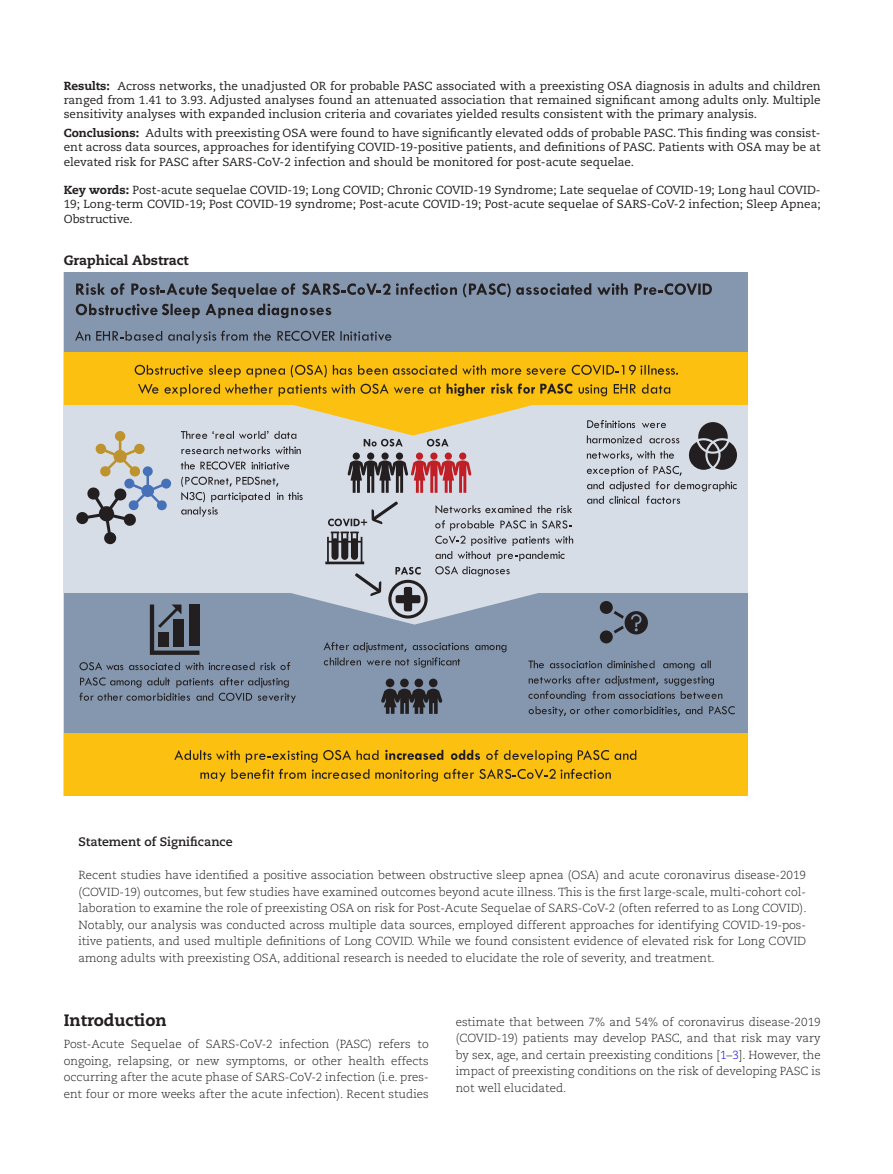
<style>
.page{position:relative;width:893px;height:1174px;background:#fff}
.page>*{position:absolute;margin:0;border:0;box-sizing:border-box;transform-origin:0 0}
.t1{font:800 16.5px "Caecilia LT Std";color:#231f20}
.t2{font:800 13.5px "Caecilia LT Std";color:#231f20}
.t3{font:700 12.3px "Caecilia LT Std";color:#231f20}
.t4{font:300 11.7px/16.5px "Caecilia LT Std";color:#231f20;text-align:justify}
.t5{font:11.7px/14.2px "Caecilia LT Std";color:#231f20;text-align:justify}
.s1{font-weight:800}
.s2{color:#00f}
</style>
<div class="page">
<div style="left:65px;top:341px;width:683px;height:63px;background:#fcc011"></div>
<div style="left:65px;top:272px;width:683px;height:80px;background:#8497af"></div>
<svg style="left:76px;top:283px;width:636px;height:15px"></svg>
<svg style="left:76px;top:304px;width:255px;height:14px"></svg>
<svg style="left:75px;top:331px;width:316px;height:12px"></svg>
<div style="left:65px;top:593px;width:683px;height:201px;background:#8497af"></div>
<div style="left:65px;top:733px;width:683px;height:62px;background:#fcc011"></div>
<svg style="left:174px;top:750px;width:205px;height:12px"></svg>
<svg style="left:385px;top:750px;width:95px;height:10px"></svg>
<svg style="left:486px;top:750px;width:150px;height:12px"></svg>
<svg style="left:200px;top:769px;width:411px;height:12px"></svg>
<svg style="left:76px;top:365px;width:661px;height:351px"></svg>
<p class="t5" style="left:64px;top:79px;width:758px"><span class="s1">Results:</span> Across networks, the unadjusted OR for probable PASC associated with a preexisting OSA diagnosis in adults and children ranged from 1.41 to 3.93. Adjusted analyses found an attenuated association that remained significant among adults only. Multiple sensitivity analyses with expanded inclusion criteria and covariates yielded results consistent with the primary analysis.</p>
<p class="t5" style="left:64px;top:126px;width:758px"><span class="s1">Conclusions:</span> Adults with preexisting OSA were found to have significantly elevated odds of probable PASC. This finding was consist&shy;ent across data sources, approaches for identifying COVID-19-positive patients, and definitions of PASC. Patients with OSA may be at elevated risk for PASC after SARS-CoV-2 infection and should be monitored for post-acute sequelae.</p>
<p class="t5" style="left:64px;top:183px;width:758px"><span class="s1">Key words:</span> Post-acute sequelae COVID-19; Long COVID; Chronic COVID-19 Syndrome; Late sequelae of COVID-19; Long haul COVID-19; Long-term COVID-19; Post COVID-19 syndrome; Post-acute COVID-19; Post-acute sequelae of SARS-CoV-2 infection; Sleep Apnea; Obstructive.</p>
<p class="t2" style="left:64px;top:252px;width:126px">Graphical Abstract</p>
<p class="t3" style="left:78px;top:834px;width:156px">Statement of Significance</p>
<p class="t4" style="left:78px;top:867px;width:730px">Recent studies have identified a positive association between obstructive sleep apnea (OSA) and acute coronavirus disease-2019 (COVID-19) outcomes, but few studies have examined outcomes beyond acute illness. This is the first large-scale, multi-cohort col&shy;laboration to examine the role of preexisting OSA on risk for Post-Acute Sequelae of SARS-CoV-2 (often referred to as Long COVID).<br>Notably, our analysis was conducted across multiple data sources, employed different approaches for identifying COVID-19-pos&shy;itive patients, and used multiple definitions of Long COVID. While we found consistent evidence of elevated risk for Long COVID among adults with preexisting OSA, additional research is needed to elucidate the role of severity, and treatment.</p>
<h1 class="t1" style="left:64px;top:1009px;width:104px">Introduction</h1>
<p class="t4" style="left:64px;top:1036px;width:366px">Post-Acute Sequelae of SARS-CoV-2 infection (PASC) refers to ongoing, relapsing, or new symptoms, or other health effects occurring after the acute phase of SARS-CoV-2 infection (i.e. pres&shy;ent four or more weeks after the acute infection). Recent studies</p>
<p class="t4" style="left:456px;top:1013px;width:366px">estimate that between 7% and 54% of coronavirus disease-2019 (COVID-19) patients may develop PASC, and that risk may vary by sex, age, and certain preexisting conditions [<span class="s2">1</span>–<span class="s2">3</span>]. However, the impact of preexisting conditions on the risk of developing PASC is not well elucidated.</p>
</div>
